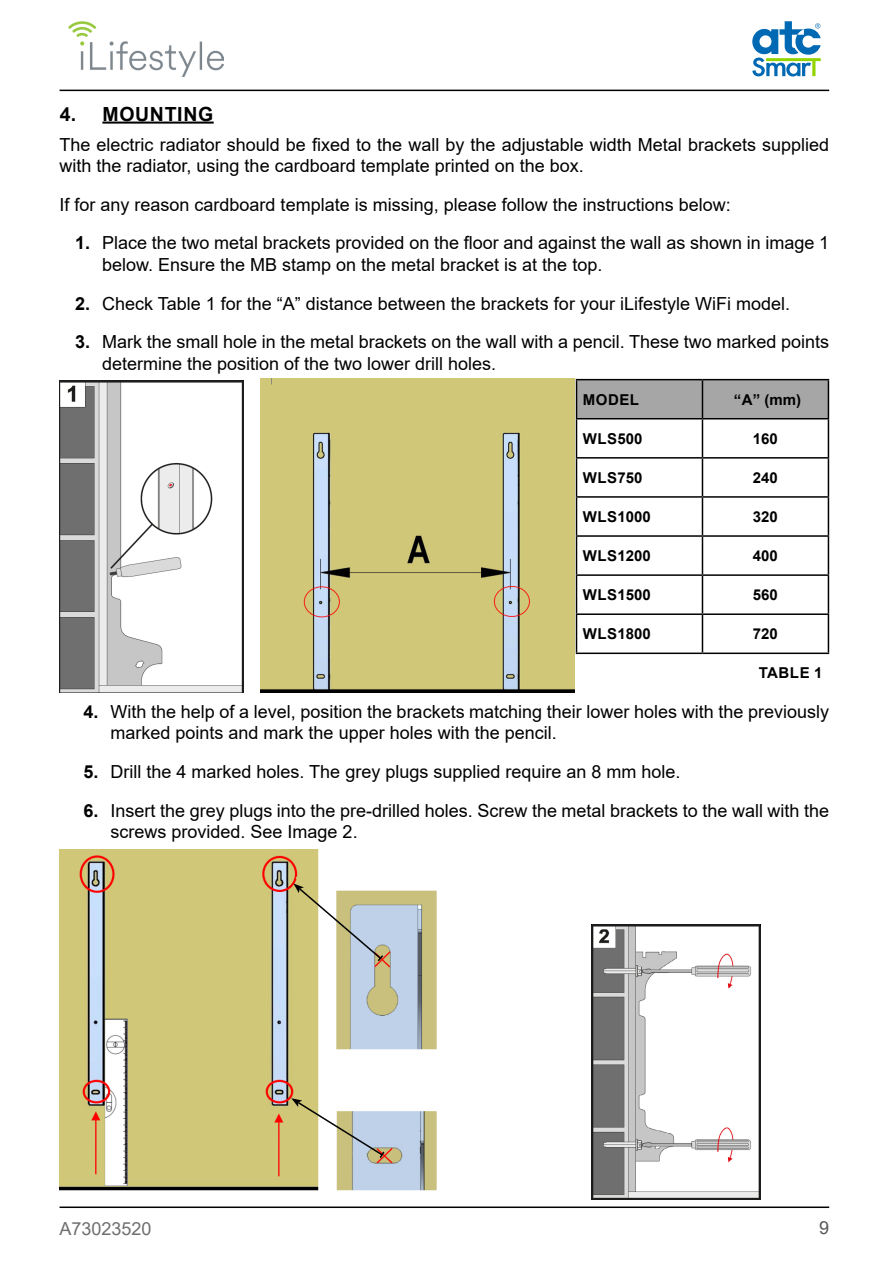
<style>
.page{position:relative;width:893px;height:1263px;background:#fff}
.page>*{position:absolute;margin:0;border:0;box-sizing:border-box;transform-origin:0 0}
.t1{font:700 19.5px "Arial";letter-spacing:.035em;color:#000}
.t2{font:18px/21.6px "Arial";color:#000}
.t3{font:18px "Arial";color:#706f6f}
.t4{font:18px "Arial";color:#575756}
.t5{font:700 15px "Arial";color:#000}
.s1{font-weight:700}
</style>
<div class="page">
<svg style="left:752px;top:21px;width:69px;height:56px"></svg>
<hr style="left:60px;top:90px;width:769px;height:1px;background:#000">
<hr style="left:60px;top:1206px;width:769px;height:2px;background:#000">
<img style="left:68px;top:21px;width:156px;height:56px">
<img style="left:60px;top:380px;width:184px;height:313px">
<img style="left:261px;top:378px;width:313px;height:314px">
<hr style="left:102px;top:122px;width:112px;height:2px;background:#000">
<div style="left:577px;top:380px;width:251px;height:38px;background:#a6a6a6"></div>
<hr style="left:576px;top:379px;width:126px;height:1px;background:#000">
<hr style="left:576px;top:380px;width:1px;height:38px;background:#000">
<hr style="left:702px;top:379px;width:127px;height:1px;background:#000">
<hr style="left:702px;top:380px;width:1px;height:38px;background:#000">
<hr style="left:828px;top:380px;width:1px;height:38px;background:#000">
<hr style="left:576px;top:418px;width:126px;height:1px;background:#000">
<hr style="left:576px;top:419px;width:1px;height:38px;background:#000">
<hr style="left:702px;top:418px;width:127px;height:1px;background:#000">
<hr style="left:702px;top:419px;width:1px;height:38px;background:#000">
<hr style="left:828px;top:419px;width:1px;height:38px;background:#000">
<hr style="left:576px;top:457px;width:126px;height:2px;background:#000">
<hr style="left:576px;top:459px;width:1px;height:37px;background:#000">
<hr style="left:702px;top:457px;width:127px;height:2px;background:#000">
<hr style="left:702px;top:459px;width:1px;height:37px;background:#000">
<hr style="left:828px;top:459px;width:1px;height:37px;background:#000">
<hr style="left:576px;top:496px;width:126px;height:2px;background:#000">
<hr style="left:576px;top:498px;width:1px;height:37px;background:#000">
<hr style="left:702px;top:496px;width:127px;height:2px;background:#000">
<hr style="left:702px;top:498px;width:1px;height:37px;background:#000">
<hr style="left:828px;top:498px;width:1px;height:37px;background:#000">
<hr style="left:576px;top:535px;width:126px;height:2px;background:#000">
<hr style="left:576px;top:537px;width:1px;height:37px;background:#000">
<hr style="left:702px;top:535px;width:127px;height:2px;background:#000">
<hr style="left:702px;top:537px;width:1px;height:37px;background:#000">
<hr style="left:828px;top:537px;width:1px;height:37px;background:#000">
<hr style="left:576px;top:574px;width:126px;height:2px;background:#000">
<hr style="left:576px;top:576px;width:1px;height:37px;background:#000">
<hr style="left:702px;top:574px;width:127px;height:2px;background:#000">
<hr style="left:702px;top:576px;width:1px;height:37px;background:#000">
<hr style="left:828px;top:576px;width:1px;height:37px;background:#000">
<hr style="left:576px;top:613px;width:126px;height:2px;background:#000">
<hr style="left:576px;top:615px;width:1px;height:37px;background:#000">
<hr style="left:702px;top:613px;width:127px;height:2px;background:#000">
<hr style="left:702px;top:615px;width:1px;height:37px;background:#000">
<hr style="left:828px;top:615px;width:1px;height:37px;background:#000">
<hr style="left:576px;top:652px;width:126px;height:2px;background:#000">
<hr style="left:702px;top:652px;width:127px;height:2px;background:#000">
<img style="left:60px;top:849px;width:377px;height:342px">
<svg style="left:293px;top:883px;width:92px;height:80px"></svg>
<svg style="left:291px;top:1098px;width:95px;height:62px"></svg>
<img style="left:592px;top:925px;width:168px;height:274px">
<p class="t1" style="left:60px;top:100px;width:155px">4. MOUNTING</p>
<p class="t2" style="left:60px;top:133px;width:771px">The electric radiator should be fixed to the wall by the adjustable width Metal brackets supplied with the radiator, using the cardboard template printed on the box.</p>
<p class="t2" style="left:60px;top:194px;width:673px">If for any reason cardboard template is missing, please follow the instructions below:</p>
<p class="t2" style="left:102px;top:232px;width:729px;text-indent:-27px"><span class="s1">1.</span> Place the two metal brackets provided on the floor and against the wall as shown in image 1 below. Ensure the MB stamp on the metal bracket is at the top.</p>
<p class="t2" style="left:75px;top:292px;width:716px"><span class="s1">2.</span> Check Table 1 for the “A” distance between the brackets for your iLifestyle WiFi model.</p>
<p class="t2" style="left:102px;top:331px;width:729px;text-indent:-27px"><span class="s1">3.</span> Mark the small hole in the metal brackets on the wall with a pencil. These two marked points determine the position of the two lower drill holes.</p>
<p class="t5" style="left:583px;top:389px;width:58px">MODEL</p>
<p class="t5" style="left:734px;top:389px;width:69px">“A” (mm)</p>
<p class="t5" style="left:583px;top:428px;width:61px">WLS500</p>
<p class="t5" style="left:753px;top:428px;width:27px">160</p>
<p class="t5" style="left:583px;top:467px;width:61px">WLS750</p>
<p class="t5" style="left:753px;top:467px;width:27px">240</p>
<p class="t5" style="left:583px;top:506px;width:70px">WLS1000</p>
<p class="t5" style="left:753px;top:506px;width:27px">320</p>
<p class="t5" style="left:583px;top:545px;width:70px">WLS1200</p>
<p class="t5" style="left:753px;top:545px;width:27px">400</p>
<p class="t5" style="left:583px;top:584px;width:70px">WLS1500</p>
<p class="t5" style="left:753px;top:584px;width:27px">560</p>
<p class="t5" style="left:583px;top:623px;width:70px">WLS1800</p>
<p class="t5" style="left:753px;top:623px;width:27px">720</p>
<p class="t5" style="left:759px;top:662px;width:65px">TABLE 1</p>
<p class="t2" style="left:111px;top:700px;width:720px;text-indent:-27px"><span class="s1">4.</span> With the help of a level, position the brackets matching their lower holes with the previously marked points and mark the upper holes with the pencil.</p>
<p class="t2" style="left:84px;top:761px;width:598px"><span class="s1">5.</span> Drill the 4 marked holes. The grey plugs supplied require an 8 mm hole.</p>
<p class="t2" style="left:111px;top:799px;width:720px;text-indent:-27px"><span class="s1">6.</span> Insert the grey plugs into the pre-drilled holes. Screw the metal brackets to the wall with the screws provided. See Image 2.</p>
<p class="t3" style="left:60px;top:1216px;width:94px">A73023520</p>
<p class="t4" style="left:819px;top:1215px;width:12px">9</p>
</div>
